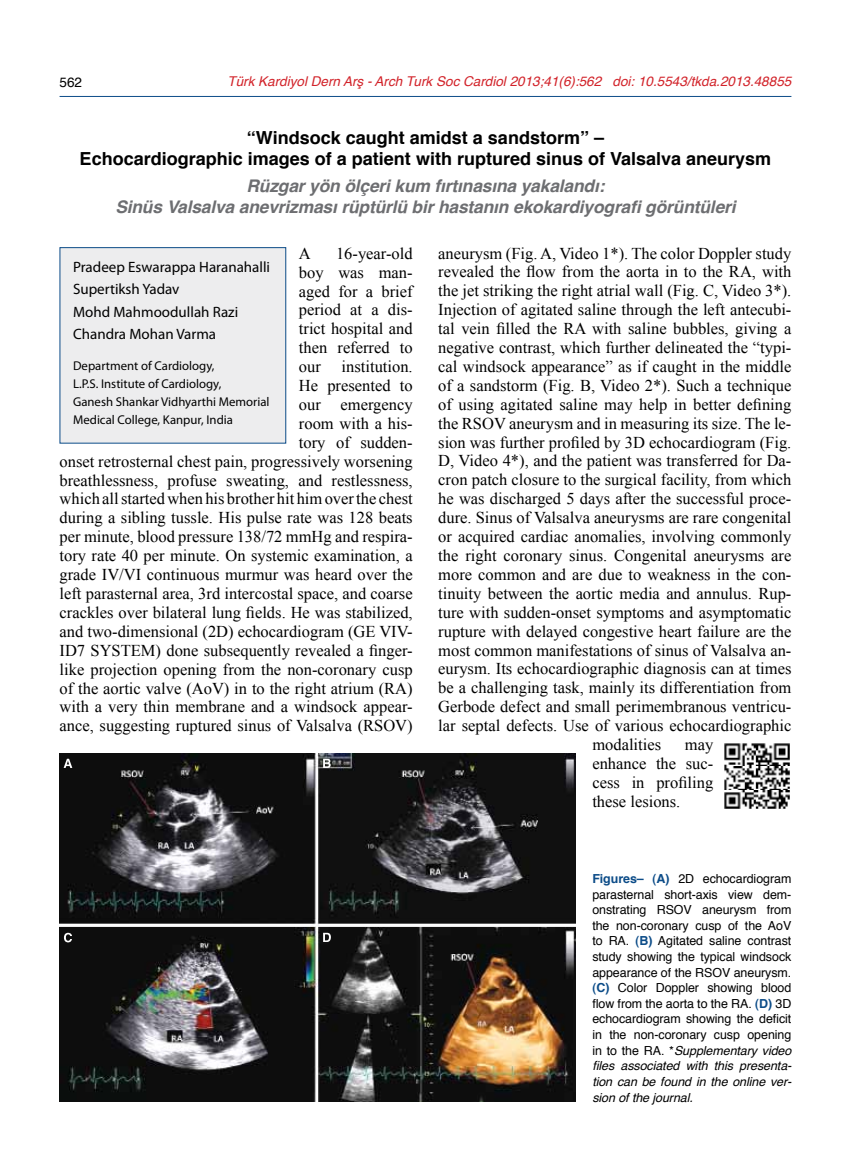
<style>
.page{position:relative;width:851px;height:1170px;background:#fff}
.page>*{position:absolute;margin:0;border:0;box-sizing:border-box;transform-origin:0 0}
.t1{font:700 18px/21.6px "Helvetica";color:#000;text-align:center}
.t2{font:italic 700 17.4px/20.9px "Helvetica";letter-spacing:-.01em;color:#6d6e71;text-align:center}
.t3{font:16.5px/18.9px "Times New Roman";color:#000;text-align:justify}
.t4{font:15px/22.2px "Myriad Pro";color:#000}
.t5{font:italic 13.5px "Helvetica";color:#d2232a}
.t6{font:13.5px "Helvetica";color:#000}
.t7{font:12.75px/18px "Myriad Pro";color:#000}
.t8{font:12.45px/15.6px "Helvetica";letter-spacing:-.005em;color:#000;text-align:justify}
.s1{font-weight:700;color:#0c4c88}
.s2{font-style:italic}
</style>
<div class="page">
<div style="left:60px;top:247px;width:226px;height:196px;background:#ededee"></div>
<hr style="left:60px;top:96px;width:731px;height:1px;background:#0c4c88">
<img style="left:724px;top:743px;width:66px;height:66px">
<img style="left:60px;top:753px;width:515px;height:348px">
<svg style="left:323px;top:932px;width:8px;height:9px"></svg>
<svg style="left:323px;top:758px;width:7px;height:9px"></svg>
<svg style="left:64px;top:758px;width:8px;height:9px"></svg>
<svg style="left:64px;top:932px;width:8px;height:10px"></svg>
<p class="t6" style="left:60px;top:73px;width:24px">562</p>
<p class="t5" style="left:227px;top:71px;width:565px">Türk Kardiyol Dern Arş - Arch Turk Soc Cardiol 2013;41(6):562 doi: 10.5543/tkda.2013.48855</p>
<p class="t1" style="left:80px;top:127px;width:693px">“Windsock caught amidst a sandstorm” –<br>Echocardiographic images of a patient with ruptured sinus of Valsalva aneurysm</p>
<p class="t2" style="left:115px;top:175px;width:621px">Rüzgar yön ölçeri kum fırtınasına yakalandı:<br>Sinüs Valsalva anevrizması rüptürlü bir hastanın ekokardiyografi görüntüleri</p>
<p class="t3" style="left:299px;top:243px;width:115px;text-indent:37px">16-year-old boy was man&shy;aged for a brief period at a dis&shy;trict hospital and then referred to our</p>
<p class="t3" style="left:299px;top:243px;width:13px">A</p>
<p class="t4" style="left:73px;top:256px;width:198px">Pradeep Eswarappa Haranahalli<br>Supertiksh Yadav<br>Mohd Mahmoodullah Razi<br>Chandra Mohan Varma</p>
<p class="t7" style="left:73px;top:356px;width:198px">Department of Cardiology,<br>L.P.S. Institute of Cardiology,<br>Ganesh Shankar Vidhyarthi Memorial<br>Medical College, Kanpur, India</p>
<p class="t3" style="left:60px;top:357px;width:354px;text-align:right">institution.<br>He presented to<br>our emergency<br>room with a his-<br>tory of sudden-<br>onset retrosternal chest pain, progressively worsening breathlessness, profuse sweating, and restlessness, which all started when his brother hit him over the chest during a sibling tussle. His pulse rate was 128 beats per minute, blood pressure 138/72 mmHg and respira&shy;tory rate 40 per minute. On systemic examination, a grade IV/VI continuous murmur was heard over the left parasternal area, 3rd intercostal space, and coarse crackles over bilateral lung fields. He was stabilized, and two-dimensional (2D) echocardiogram (GE VIV-ID7 SYSTEM) done subsequently revealed a finger&shy;like projection opening from the non-coronary cusp of the aortic valve (AoV) in to the right atrium (RA) with a very thin membrane and a windsock appear&shy;ance, suggesting ruptured sinus of Valsalva (RSOV)</p>
<p class="t3" style="left:438px;top:243px;width:354px">aneurysm (Fig. A, Video 1*). The color Doppler study</p>
<p class="t3" style="left:438px;top:262px;width:354px">revealed the flow from the aorta in to the RA, with</p>
<p class="t3" style="left:438px;top:281px;width:354px">the jet striking the right atrial wall (Fig. C, Video 3*).</p>
<p class="t3" style="left:438px;top:300px;width:354px">Injection of agitated saline through the left antecubi-</p>
<p class="t3" style="left:438px;top:319px;width:354px">tal vein filled the RA with saline bubbles, giving a</p>
<p class="t3" style="left:438px;top:338px;width:354px">negative contrast, which further delineated the “typi-</p>
<p class="t3" style="left:438px;top:357px;width:354px">cal windsock appearance” as if caught in the middle</p>
<p class="t3" style="left:438px;top:375px;width:354px">of a sandstorm (Fig. B, Video 2*). Such a technique</p>
<p class="t3" style="left:438px;top:394px;width:354px">of using agitated saline may help in better defining</p>
<p class="t3" style="left:438px;top:413px;width:354px">the RSOV aneurysm and in measuring its size. The le-</p>
<p class="t3" style="left:438px;top:432px;width:354px">sion was further profiled by 3D echocardiogram (Fig.</p>
<p class="t3" style="left:438px;top:451px;width:354px">D, Video 4*), and the patient was transferred for Da-</p>
<p class="t3" style="left:438px;top:470px;width:354px">cron patch closure to the surgical facility, from which</p>
<p class="t3" style="left:438px;top:489px;width:354px">he was discharged 5 days after the successful proce-</p>
<p class="t3" style="left:438px;top:508px;width:354px">dure. Sinus of Valsalva aneurysms are rare congenital</p>
<p class="t3" style="left:438px;top:527px;width:354px">or acquired cardiac anomalies, involving commonly</p>
<p class="t3" style="left:438px;top:545px;width:354px">the right coronary sinus. Congenital aneurysms are</p>
<p class="t3" style="left:438px;top:564px;width:354px">more common and are due to weakness in the con-</p>
<p class="t3" style="left:438px;top:583px;width:354px">tinuity between the aortic media and annulus. Rup-</p>
<p class="t3" style="left:438px;top:602px;width:354px">ture with sudden-onset symptoms and asymptomatic</p>
<p class="t3" style="left:438px;top:621px;width:354px">rupture with delayed congestive heart failure are the</p>
<p class="t3" style="left:438px;top:640px;width:354px">most common manifestations of sinus of Valsalva an-</p>
<p class="t3" style="left:438px;top:659px;width:354px">eurysm. Its echocardiographic diagnosis can at times</p>
<p class="t3" style="left:438px;top:678px;width:354px">be a challenging task, mainly its differentiation from</p>
<p class="t3" style="left:438px;top:697px;width:354px">Gerbode defect and small perimembranous ventricu-</p>
<p class="t3" style="left:438px;top:715px;width:354px">lar septal defects. Use of various echocardiographic</p>
<p class="t3" style="left:592px;top:734px;width:70px">modalities</p>
<p class="t3" style="left:592px;top:734px;width:122px;text-indent:92px">may enhance the suc&shy;cess in profiling these lesions.</p>
<p class="t8" style="left:592px;top:871px;width:201px"><span class="s1">Figures– (A)</span> 2D echocardiogram parasternal short-axis view dem&shy;onstrating RSOV aneurysm from the non-coronary cusp of the AoV to RA. <span class="s1">(B)</span> Agitated saline contrast study showing the typical windsock appearance of the RSOV aneurysm. <span class="s1">(C)</span> Color Doppler showing blood flow from the aorta to the RA. <span class="s1">(D)</span> 3D echocardiogram showing the deficit in the non-coronary cusp opening in to the RA. *<span class="s2">Supplementary video files associated with this presenta&shy;tion can be found in the online ver&shy;sion of the journal.</span></p>
</div>
